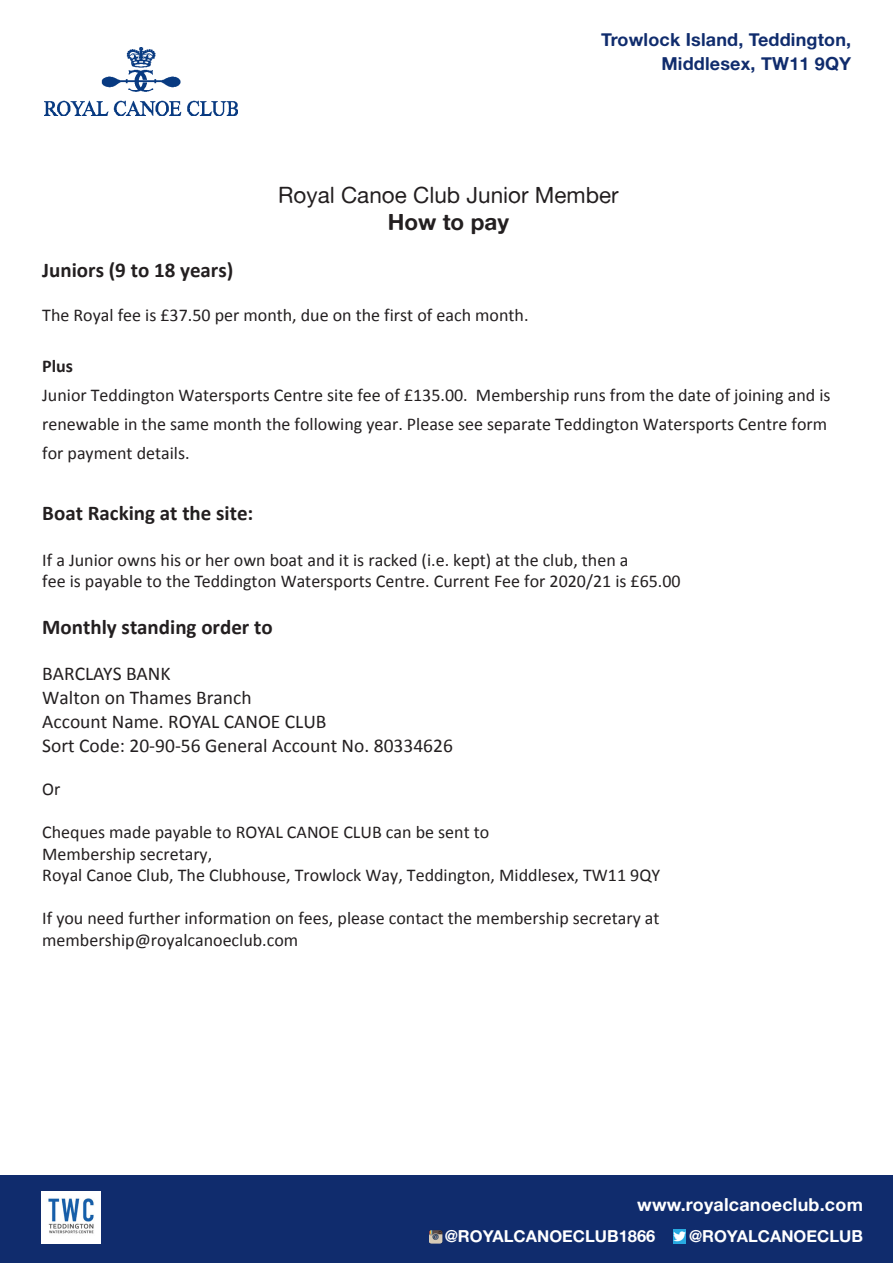
<style>
.page{position:relative;width:893px;height:1263px;background:#fff}
.page>*{position:absolute;margin:0;border:0;box-sizing:border-box;transform-origin:0 0}
.t1{font:22.5px/27.5px "Alte Haas Grotesk";color:#231f20;text-align:center}
.t2{font:700 21px "Calibri";color:#231f20}
.t3{font:19.5px/24px "Calibri";color:#231f20}
.t4{font:18px/21.6px "Calibri";color:#231f20}
.t5{font:18px/24px "Alte Haas Grotesk Bold";letter-spacing:.01em;color:#102c6d;text-align:right}
.t6{font:18px "Alte Haas Grotesk Bold";letter-spacing:.01em;color:#fff}
.t7{font:16.5px "Alte Haas Grotesk Bold";color:#fff}
.s1{font-family:"Alte Haas Grotesk Bold"}
.s2{font-weight:700}
</style>
<div class="page">
<div style="left:0;top:1176px;width:893px;height:87px;background:#102c6d"></div>
<img style="left:45px;top:47px;width:193px;height:68px">
<svg style="left:429px;top:1230px;width:13px;height:13px"></svg>
<svg style="left:673px;top:1230px;width:13px;height:13px"></svg>
<img style="left:42px;top:1191px;width:58px;height:52px">
<p class="t5" style="left:601px;top:27px;width:252px">Trowlock Island, Teddington,<br>Middlesex, TW11 9QY</p>
<p class="t1" style="left:278px;top:181px;width:342px">Royal Canoe Club Junior Member<br><span class="s1">How to pay</span></p>
<p class="t2" style="left:42px;top:257px;width:193px">Juniors (9 to 18 years)</p>
<p class="t4" style="left:42px;top:303px;width:488px">The Royal fee is £37.50 per month, due on the first of each month.</p>
<p class="t4" style="left:42px;top:351px;width:790px;line-height:28.8px"><span class="s2">Plus<br></span>Junior Teddington Watersports Centre site fee of £135.00. Membership runs from the date of joining and is renewable in the same month the following year. Please see separate Teddington Watersports Centre form for payment details.</p>
<p class="t2" style="left:42px;top:500px;width:213px">Boat Racking at the site:</p>
<p class="t4" style="left:42px;top:548px;width:640px">If a Junior owns his or her own boat and it is racked (i.e. kept) at the club, then a<br>fee is payable to the Teddington Watersports Centre. Current Fee for 2020/21 is £65.00</p>
<p class="t2" style="left:42px;top:614px;width:232px">Monthly standing order to</p>
<p class="t3" style="left:42px;top:660px;width:412px">BARCLAYS BANK<br>Walton on Thames Branch<br>Account Name. ROYAL CANOE CLUB<br>Sort Code: 20-90-56 General Account No. 80334626</p>
<p class="t4" style="left:42px;top:777px;width:20px">Or</p>
<p class="t4" style="left:42px;top:820px;width:619px">Cheques made payable to ROYAL CANOE CLUB can be sent to<br>Membership secretary,<br>Royal Canoe Club, The Clubhouse, Trowlock Way, Teddington, Middlesex, TW11 9QY</p>
<p class="t4" style="left:42px;top:907px;width:619px">If you need further information on fees, please contact the membership secretary at membership@royalcanoeclub.com</p>
<p class="t6" style="left:637px;top:1193px;width:227px">www.royalcanoeclub.com</p>
<p class="t7" style="left:445px;top:1226px;width:212px">@ROYALCANOECLUB1866</p>
<p class="t7" style="left:689px;top:1226px;width:175px">@ROYALCANOECLUB</p>
</div>
